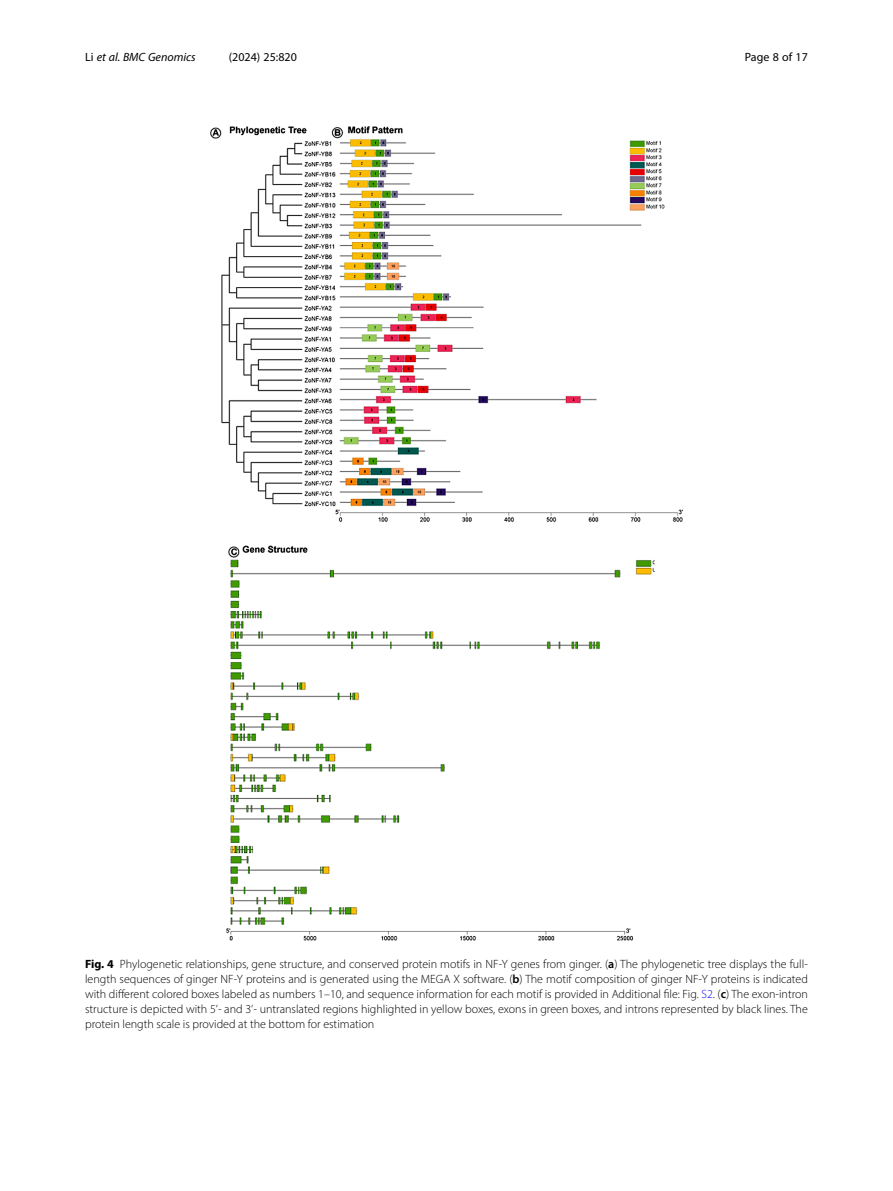
<style>
.page{position:relative;width:893px;height:1191px;background:#fff}
.page>*{position:absolute;margin:0;border:0;box-sizing:border-box;transform-origin:0 0}
.Figure_Caption{font:300 12px/15px "Myriad Pro";color:#000;text-align:justify}
.t1{font:12px "Myriad Pro";color:#000}
.t2{font:italic 12px "Myriad Pro";color:#000}
.s1{font-style:normal}
.s2{font-weight:700}
.s3{font-weight:600}
.s4{color:#00f}
</style>
<div class="page">
<img style="left:210px;top:126px;width:472px;height:814px">
<p class="t2" style="left:85px;top:50px;width:112px"><span class="s1">Li</span> et al. BMC Genomics</p>
<p class="t1" style="left:229px;top:50px;width:70px">(2024) 25:820</p>
<p class="t1" style="left:745px;top:50px;width:65px">Page 8 of 17</p>
<p class="Figure_Caption" style="left:85px;top:956px;width:724px"><span class="s2">Fig. 4</span> Phylogenetic relationships, gene structure, and conserved protein motifs in NF-Y genes from ginger. (<span class="s3">a</span>) The phylogenetic tree displays the full&shy;length sequences of ginger NF-Y proteins and is generated using the MEGA X software. (<span class="s3">b</span>) The motif composition of ginger NF-Y proteins is indicated with different colored boxes labeled as numbers 1–10, and sequence information for each motif is provided in Additional file: Fig. <span class="s4">S2</span>. (<span class="s3">c</span>) The exon-intron structure is depicted with 5’- and 3’- untranslated regions highlighted in yellow boxes, exons in green boxes, and introns represented by black lines. The protein length scale is provided at the bottom for estimation</p>
</div>
